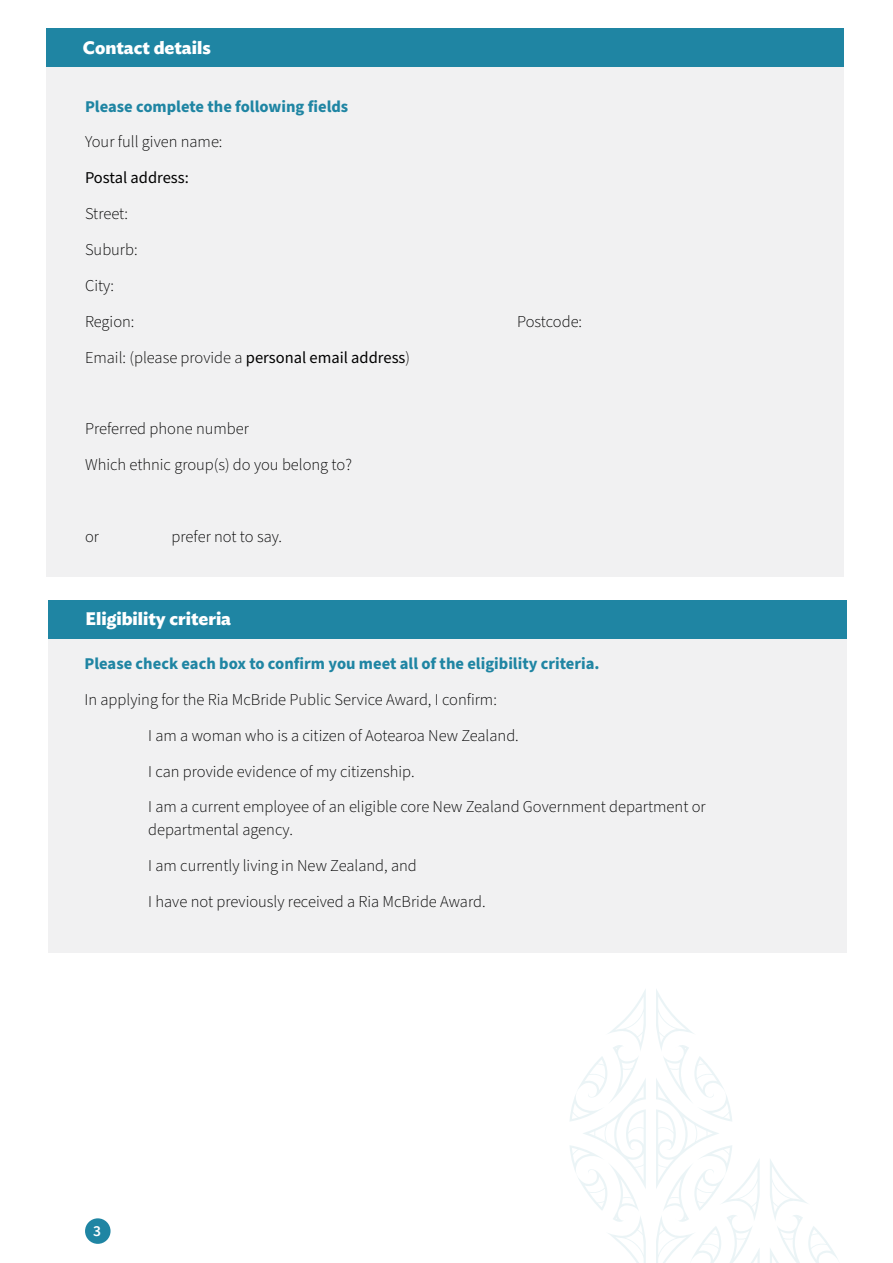
<style>
.page{position:relative;width:893px;height:1263px;background:#fff}
.page>*{position:absolute;margin:0;border:0;box-sizing:border-box;transform-origin:0 0}
.t1{font:700 18px "Ideal Sans";color:#fff}
.FORM_Span_Blue{font:300 16.5px/23.1px "Source Sans Pro";color:#000}
.FORM_Span_Blue-2{font:700 16.5px "Source Sans Pro";color:#1f85a3}
.FORM_Span_Blue-3{font:16.5px "Source Sans Pro";color:#000}
.t2{font:600 15.45px "Source Sans Pro";color:#fff}
.s1{font-weight:400}
</style>
<div class="page">
<div style="left:48px;top:639px;width:798px;height:314px;background:#f1f1f2"></div>
<div style="left:48px;top:600px;width:798px;height:39px;background:#1f85a3"></div>
<div style="left:47px;top:35px;width:797px;height:541px;background:#f1f1f2"></div>
<div style="left:47px;top:29px;width:797px;height:38px;background:#1f85a3"></div>
<div style="left:85px;top:1218px;width:26px;height:26px;background:#1f85a3;border-radius:50%"></div>
<svg style="left:570px;top:989px;width:76px;height:274px"></svg>
<svg style="left:770px;top:1159px;width:68px;height:104px"></svg>
<svg style="left:656px;top:989px;width:104px;height:274px"></svg>
<p class="t1" style="left:83px;top:33px;width:129px">Contact details</p>
<p class="FORM_Span_Blue-2" style="left:85px;top:95px;width:265px">Please complete the following fields</p>
<p class="FORM_Span_Blue" style="left:85px;top:131px;width:139px">Your full given name:</p>
<p class="FORM_Span_Blue-3" style="left:85px;top:167px;width:105px">Postal address:</p>
<p class="FORM_Span_Blue" style="left:85px;top:203px;width:45px">Street:</p>
<p class="FORM_Span_Blue" style="left:85px;top:238px;width:54px">Suburb:</p>
<p class="FORM_Span_Blue" style="left:85px;top:274px;width:30px">City:</p>
<p class="FORM_Span_Blue" style="left:85px;top:310px;width:51px">Region:</p>
<p class="FORM_Span_Blue" style="left:517px;top:310px;width:67px">Postcode:</p>
<p class="FORM_Span_Blue" style="left:85px;top:346px;width:327px">Email: (please provide a <span class="s1">personal email address</span>)</p>
<p class="FORM_Span_Blue" style="left:85px;top:418px;width:165px">Preferred phone number</p>
<p class="FORM_Span_Blue" style="left:85px;top:454px;width:268px">Which ethnic group(s) do you belong to?</p>
<p class="FORM_Span_Blue" style="left:85px;top:525px;width:16px">or</p>
<p class="FORM_Span_Blue" style="left:172px;top:525px;width:112px">prefer not to say.</p>
<p class="t1" style="left:86px;top:605px;width:147px">Eligibility criteria</p>
<p class="FORM_Span_Blue-2" style="left:85px;top:652px;width:517px">Please check each box to confirm you meet all of the eligibility criteria.</p>
<p class="FORM_Span_Blue" style="left:85px;top:688px;width:414px">In applying for the Ria McBride Public Service Award, I confirm:</p>
<p class="FORM_Span_Blue" style="left:148px;top:724px;width:372px">I am a woman who is a citizen of Aotearoa New Zealand.</p>
<p class="FORM_Span_Blue" style="left:148px;top:760px;width:268px">I can provide evidence of my citizenship.</p>
<p class="FORM_Span_Blue" style="left:148px;top:796px;width:559px">I am a current employee of an eligible core New Zealand Government department or departmental agency.</p>
<p class="FORM_Span_Blue" style="left:148px;top:855px;width:270px">I am currently living in New Zealand, and</p>
<p class="FORM_Span_Blue" style="left:148px;top:891px;width:339px">I have not previously received a Ria McBride Award.</p>
<p class="t2" style="left:93px;top:1221px;width:9px">3</p>
</div>
